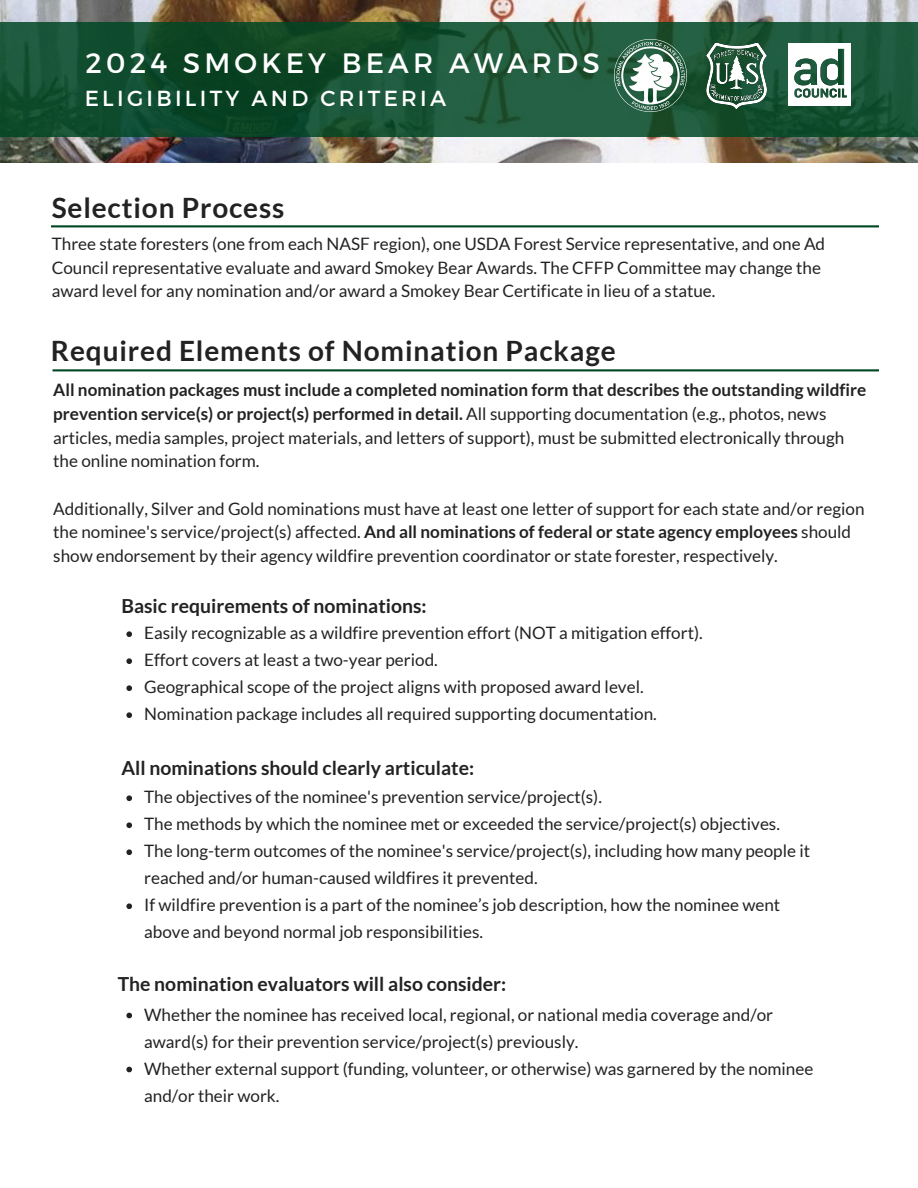
<style>
.page{position:relative;width:918px;height:1188px;background:#fff}
.page>*{position:absolute;margin:0;border:0;box-sizing:border-box;transform-origin:0 0}
.t1{font:700 28.05px "Lato";letter-spacing:.03em;color:#222}
.t2{font:28.05px "Montserrat";letter-spacing:.15em;color:#fff}
.t3{font:21.75px "Montserrat";letter-spacing:.15em;color:#fff}
.t4{font:700 19.35px "Lato";color:#222}
.t5{font:17.1px/23.7px "Lato";color:#222}
.s1{font-weight:700}
</style>
<div class="page">
<svg style="left:126px;top:631px;width:6px;height:6px"></svg>
<svg style="left:126px;top:658px;width:6px;height:6px"></svg>
<svg style="left:126px;top:685px;width:6px;height:6px"></svg>
<svg style="left:126px;top:712px;width:6px;height:6px"></svg>
<svg style="left:126px;top:795px;width:6px;height:6px"></svg>
<svg style="left:126px;top:822px;width:6px;height:6px"></svg>
<svg style="left:126px;top:849px;width:6px;height:6px"></svg>
<svg style="left:126px;top:903px;width:6px;height:6px"></svg>
<svg style="left:126px;top:1013px;width:6px;height:5px"></svg>
<svg style="left:126px;top:1067px;width:6px;height:5px"></svg>
<svg style="left:51px;top:225px;width:828px;height:2px;background:#286446"></svg>
<svg style="left:52px;top:369px;width:827px;height:2px;background:#286446"></svg>
<img style="left:0;top:0;width:918px;height:162px">
<svg style="left:0;top:23px;width:918px;height:113px;background:#20583b"></svg>
<img style="left:615px;top:39px;width:72px;height:72px">
<p class="t2" style="left:86px;top:45px;width:516px">2024 SMOKEY BEAR AWARDS</p>
<p class="t3" style="left:85px;top:85px;width:363px">ELIGIBILITY AND CRITERIA</p>
<p class="t1" style="left:52px;top:190px;width:234px">Selection Process</p>
<p class="t5" style="left:52px;top:232px;width:775px">Three state foresters (one from each NASF region), one USDA Forest Service representative, and one Ad<br>Council representative evaluate and award Smokey Bear Awards. The CFFP Committee may change the award level for any nomination and/or award a Smokey Bear Certificate in lieu of a statue.</p>
<p class="t1" style="left:51px;top:333px;width:566px">Required Elements of Nomination Package</p>
<p class="t5" style="left:53px;top:378px;width:814px"><span class="s1">All nomination packages must include a completed nomination form that describes the outstanding wildfire prevention service(s) or project(s) performed in detail.</span> All supporting documentation (e.g., photos, news articles, media samples, project materials, and letters of support), must be submitted electronically through the online nomination form.</p>
<p class="t5" style="left:53px;top:496px;width:813px">Additionally, Silver and Gold nominations must have at least one letter of support for each state and/or region the nominee's service/project(s) affected. <span class="s1">And all nominations of federal or state agency employees</span> should show endorsement by their agency wildfire prevention coordinator or state forester, respectively.</p>
<p class="t4" style="left:121px;top:594px;width:307px">Basic requirements of nominations:</p>
<p class="t5" style="left:144px;top:621px;width:560px">Easily recognizable as a wildfire prevention effort (NOT a mitigation effort).</p>
<p class="t5" style="left:144px;top:648px;width:295px">Effort covers at least a two-year period.</p>
<p class="t5" style="left:144px;top:675px;width:501px">Geographical scope of the project aligns with proposed award level.</p>
<p class="t5" style="left:144px;top:702px;width:514px">Nomination package includes all required supporting documentation.</p>
<p class="t4" style="left:121px;top:756px;width:354px">All nominations should clearly articulate:</p>
<p class="t5" style="left:144px;top:785px;width:459px">The objectives of the nominee's prevention service/project(s).</p>
<p class="t5" style="left:144px;top:812px;width:637px">The methods by which the nominee met or exceeded the service/project(s) objectives.</p>
<p class="t5" style="left:144px;top:837px;width:667px;line-height:27px">The long-term outcomes of the nominee's service/project(s), including how many people it reached and/or human-caused wildfires it prevented.</p>
<p class="t5" style="left:144px;top:891px;width:638px;line-height:27px">If wildfire prevention is a part of the nominee’s job description, how the nominee went above and beyond normal job responsibilities.</p>
<p class="t4" style="left:118px;top:972px;width:390px">The nomination evaluators will also consider:</p>
<p class="t5" style="left:144px;top:1000px;width:630px;line-height:27px">Whether the nominee has received local, regional, or national media coverage and/or award(s) for their prevention service/project(s) previously.</p>
<p class="t5" style="left:144px;top:1054px;width:671px;line-height:27px">Whether external support (funding, volunteer, or otherwise) was garnered by the nominee and/or their work.</p>
</div>
